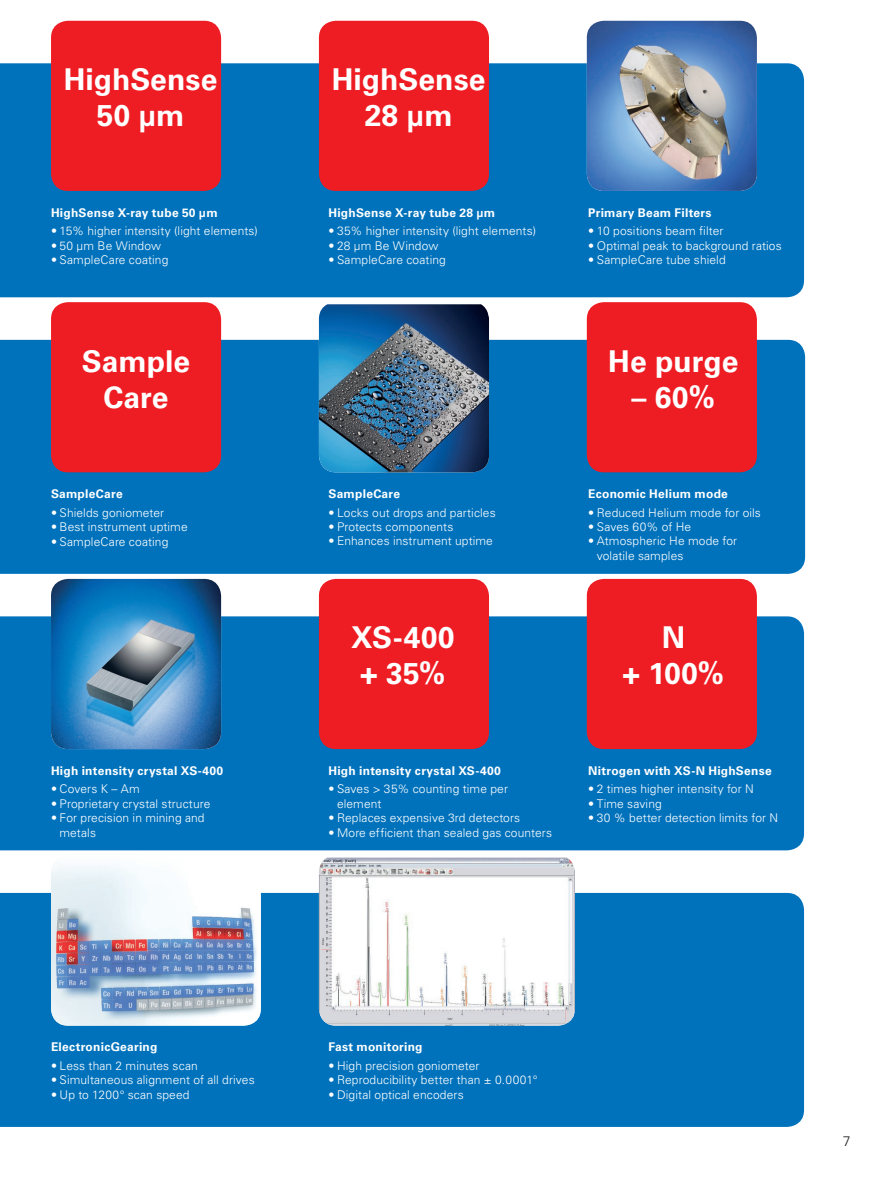
<style>
.page{position:relative;width:893px;height:1187px;background:#fff}
.page>*{position:absolute;margin:0;border:0;box-sizing:border-box;transform-origin:0 0}
.t1{font:700 30px/36px "Univers LT Std";color:#fff;text-align:center}
.t2{font:300 13.8px "Univers LT Std";color:#231f20}
.t3{font:300 12px/14.4px "Univers LT Std";letter-spacing:.01em;color:#fff}
.t4{font:700 12px "Univers LT Std";letter-spacing:.02em;color:#fff}
</style>
<div class="page">
<div style="left:0;top:63px;width:804px;height:234px;background:#0072bc"></div>
<div style="left:0;top:340px;width:805px;height:234px;background:#0072bc"></div>
<div style="left:0;top:616px;width:804px;height:234px;background:#0072bc"></div>
<div style="left:0;top:892px;width:804px;height:234px;background:#0072bc"></div>
<div style="left:51px;top:21px;width:170px;height:170px;background:#ee1d23;border-radius:17px"></div>
<div style="left:51px;top:302px;width:170px;height:170px;background:#ee1d23;border-radius:17px"></div>
<img style="left:51px;top:579px;width:170px;height:170px">
<img style="left:51px;top:865px;width:210px;height:160px">
<div style="left:319px;top:21px;width:170px;height:170px;background:#ee1d23;border-radius:17px"></div>
<img style="left:319px;top:304px;width:170px;height:168px">
<div style="left:319px;top:579px;width:170px;height:170px;background:#ee1d23;border-radius:17px"></div>
<img style="left:319px;top:857px;width:256px;height:168px">
<img style="left:587px;top:21px;width:170px;height:170px">
<div style="left:587px;top:302px;width:170px;height:170px;background:#ee1d23;border-radius:17px"></div>
<div style="left:587px;top:579px;width:170px;height:170px;background:#ee1d23;border-radius:17px"></div>
<h1 class="t1" style="left:64px;top:62px;width:155px">HighSense<br>50 µm</h1>
<p class="t4" style="left:51px;top:205px;width:168px">HighSense X-ray tube 50 µm</p>
<p class="t3" style="left:51px;top:224px;width:208px">• 15% higher intensity (light elements)</p>
<p class="t3" style="left:51px;top:238px;width:112px">• 50 µm Be Window</p>
<p class="t3" style="left:51px;top:253px;width:119px">• SampleCare coating</p>
<h1 class="t1" style="left:332px;top:62px;width:155px">HighSense<br>28 µm</h1>
<p class="t4" style="left:328px;top:205px;width:168px">HighSense X-ray tube 28 µm</p>
<p class="t3" style="left:328px;top:224px;width:209px">• 35% higher intensity (light elements)</p>
<p class="t3" style="left:328px;top:238px;width:111px">• 28 µm Be Window</p>
<p class="t3" style="left:328px;top:252px;width:119px">• SampleCare coating</p>
<p class="t4" style="left:588px;top:205px;width:125px">Primary Beam Filters</p>
<p class="t3" style="left:588px;top:224px;width:137px">• 10 positions beam filter</p>
<p class="t3" style="left:588px;top:238px;width:195px">• Optimal peak to background ratios</p>
<p class="t3" style="left:588px;top:252px;width:139px">• SampleCare tube shield</p>
<h1 class="t1" style="left:82px;top:343px;width:110px">Sample<br>Care</h1>
<h1 class="t1" style="left:608px;top:343px;width:132px">He purge</h1>
<h1 class="t1" style="left:632px;top:379px;width:85px">– 60%</h1>
<p class="t4" style="left:51px;top:486px;width:73px">SampleCare</p>
<p class="t3" style="left:51px;top:505px;width:115px">• Shields goniometer</p>
<p class="t3" style="left:51px;top:519px;width:138px">• Best instrument uptime</p>
<p class="t3" style="left:51px;top:534px;width:119px">• SampleCare coating</p>
<p class="t4" style="left:51px;top:763px;width:174px">High intensity crystal XS-400</p>
<p class="t3" style="left:51px;top:782px;width:90px">• Covers K – Am</p>
<p class="t3" style="left:51px;top:796px;width:161px">• Proprietary crystal structure</p>
<p class="t3" style="left:60px;top:810px;width:147px;text-indent:-9px">• For precision in mining and metals</p>
<p class="t4" style="left:328px;top:486px;width:73px">SampleCare</p>
<p class="t3" style="left:328px;top:505px;width:169px">• Locks out drops and particles</p>
<p class="t3" style="left:328px;top:519px;width:126px">• Protects components</p>
<p class="t3" style="left:328px;top:534px;width:166px">• Enhances instrument uptime</p>
<p class="t4" style="left:588px;top:486px;width:141px">Economic Helium mode</p>
<p class="t3" style="left:588px;top:505px;width:174px">• Reduced Helium mode for oils</p>
<p class="t3" style="left:588px;top:519px;width:104px">• Saves 60% of He</p>
<p class="t3" style="left:597px;top:534px;width:142px;text-indent:-9px">• Atmospheric He mode for volatile samples</p>
<h1 class="t1" style="left:351px;top:620px;width:105px">XS-400 + 35%</h1>
<h1 class="t1" style="left:623px;top:620px;width:103px">N<br>+ 100%</h1>
<p class="t4" style="left:328px;top:763px;width:174px">High intensity crystal XS-400</p>
<p class="t3" style="left:337px;top:781px;width:172px;text-indent:-9px">• Saves &gt; 35% counting time per element</p>
<p class="t3" style="left:328px;top:810px;width:193px">• Replaces expensive 3rd detectors</p>
<p class="t3" style="left:328px;top:825px;width:225px">• More efficient than sealed gas counters</p>
<p class="t4" style="left:588px;top:763px;width:185px">Nitrogen with XS-N HighSense</p>
<p class="t3" style="left:588px;top:781px;width:167px">• 2 times higher intensity for N</p>
<p class="t3" style="left:588px;top:796px;width:75px">• Time saving</p>
<p class="t3" style="left:588px;top:810px;width:192px">• 30 % better detection limits for N</p>
<p class="t4" style="left:51px;top:1039px;width:108px">ElectronicGearing</p>
<p class="t3" style="left:51px;top:1058px;width:148px">• Less than 2 minutes scan</p>
<p class="t3" style="left:51px;top:1072px;width:205px">• Simultaneous alignment of all drives</p>
<p class="t3" style="left:51px;top:1087px;width:140px">• Up to 1200° scan speed</p>
<p class="t4" style="left:328px;top:1039px;width:96px">Fast monitoring</p>
<p class="t3" style="left:328px;top:1058px;width:153px">• High precision goniometer</p>
<p class="t3" style="left:328px;top:1072px;width:211px">• Reproducibility better than ± 0.0001°</p>
<p class="t3" style="left:328px;top:1087px;width:137px">• Digital optical encoders</p>
<p class="t2" style="left:843px;top:1132px;width:9px">7</p>
</div>
